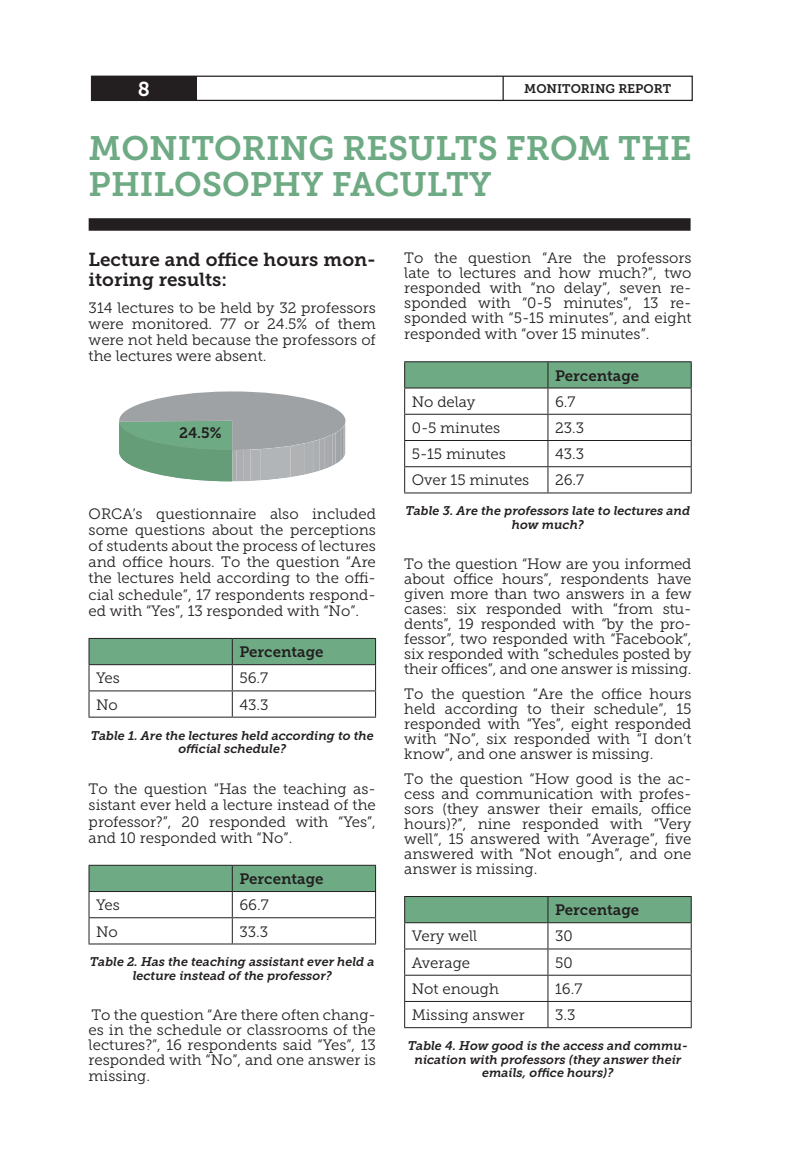
<style>
.page{position:relative;width:798px;height:1170px;background:#fff}
.page>*{position:absolute;margin:0;border:0;box-sizing:border-box;transform-origin:0 0}
.NENnenTITULL{font:33.75px/36.4px "Museo Slab 700";color:#6eab84}
.t1{font:20px "Museo Slab 700";color:#fff}
.Paragraph_Style_4{font:18.75px/20.2px "Museo Slab 700";color:#231f20}
.t2{font:15px/15px "Museo Slab 300";color:#231f20;text-align:justify}
.t3{font:15px "Museo Slab 700";color:#231f20}
.Italic{font:italic 12.5px/13.5px "Museo Slab 700";color:#231f20;text-align:center}
.t4{font:12.5px "Museo Slab 700";color:#231f20}
</style>
<div class="page">
<div style="left:91px;top:76px;width:105px;height:25px;background:#231f20"></div>
<div style="left:91px;top:76px;width:601px;height:25px;border:1px solid #231f20"></div>
<svg style="left:502px;top:76px;width:1px;height:24px"></svg>
<div style="left:89px;top:218px;width:601px;height:13px;background:#231f20"></div>
<svg style="left:88px;top:638px;width:288px;height:78px"></svg>
<hr style="left:88px;top:716px;width:144px;height:1px;background:#231f20">
<hr style="left:232px;top:716px;width:144px;height:1px;background:#231f20">
<hr style="left:88px;top:864px;width:144px;height:1px;background:#231f20">
<hr style="left:232px;top:864px;width:144px;height:1px;background:#231f20">
<svg style="left:88px;top:865px;width:288px;height:78px"></svg>
<hr style="left:88px;top:943px;width:144px;height:1px;background:#231f20">
<hr style="left:232px;top:943px;width:144px;height:1px;background:#231f20">
<hr style="left:404px;top:361px;width:143px;height:1px;background:#231f20">
<hr style="left:547px;top:361px;width:144px;height:1px;background:#231f20">
<svg style="left:404px;top:362px;width:287px;height:130px"></svg>
<hr style="left:404px;top:492px;width:143px;height:1px;background:#231f20">
<hr style="left:547px;top:492px;width:144px;height:1px;background:#231f20">
<hr style="left:404px;top:895px;width:143px;height:1px;background:#231f20">
<hr style="left:547px;top:895px;width:144px;height:1px;background:#231f20">
<svg style="left:404px;top:896px;width:287px;height:131px"></svg>
<hr style="left:404px;top:1027px;width:143px;height:1px;background:#231f20">
<hr style="left:547px;top:1027px;width:144px;height:1px;background:#231f20">
<svg style="left:119px;top:391px;width:227px;height:90px;background:#9fb2a8"></svg>
<h2 class="t1" style="left:138px;top:77px;width:14px">8</h2>
<p class="t4" style="left:524px;top:81px;width:148px">MONITORING REPORT</p>
<p class="NENnenTITULL" style="left:89px;top:130px;width:604px">MONITORING RESULTS FROM THE<br>PHILOSOPHY FACULTY</p>
<p class="Paragraph_Style_4" style="left:89px;top:249px;width:289px">Lecture and office hours mon&shy;itoring results:</p>
<p class="t2" style="left:89px;top:300px;width:289px;line-height:16.1px">314 lectures to be held by 32 professors were monitored. 77 or 24.5% of them were not held because the professors of the lectures were absent.</p>
<p class="t3" style="left:179px;top:424px;width:44px">24.5%</p>
<p class="t2" style="left:89px;top:505px;width:289px;line-height:16.2px">ORCA’s questionnaire also included some questions about the perceptions of students about the process of lectures and office hours. To the question “Are the lectures held according to the offi&shy;cial schedule”, 17 respondents respond&shy;ed with “Yes”, 13 responded with “No”.</p>
<p class="t3" style="left:239px;top:643px;width:86px">Percentage</p>
<p class="t2" style="left:96px;top:670px;width:25px">Yes</p>
<p class="t2" style="left:239px;top:670px;width:30px">56.7</p>
<p class="t2" style="left:96px;top:697px;width:23px">No</p>
<p class="t2" style="left:239px;top:697px;width:31px">43.3</p>
<p class="Italic" style="left:91px;top:728px;width:284px">Table 1. Are the lectures held according to the official schedule?</p>
<p class="t2" style="left:89px;top:780px;width:289px;line-height:16.2px">To the question “Has the teaching as&shy;sistant ever held a lecture instead of the professor?”, 20 responded with “Yes”, and 10 responded with “No”.</p>
<p class="t3" style="left:239px;top:870px;width:86px">Percentage</p>
<p class="t2" style="left:96px;top:897px;width:25px">Yes</p>
<p class="t2" style="left:239px;top:897px;width:31px">66.7</p>
<p class="t2" style="left:96px;top:923px;width:23px">No</p>
<p class="t2" style="left:239px;top:923px;width:30px">33.3</p>
<p class="Italic" style="left:90px;top:955px;width:286px">Table 2. Has the teaching assistant ever held a lecture instead of the professor?</p>
<p class="t2" style="left:89px;top:1006px;width:289px">To the question “Are there often chang&shy;es in the schedule or classrooms of the lectures?”, 16 respondents said “Yes”, 13 responded with “No”, and one answer is missing.</p>
<p class="t2" style="left:404px;top:250px;width:289px">To the question “Are the professors late to lectures and how much?”, two responded with “no delay”, seven re&shy;sponded with “0-5 minutes”, 13 re&shy;sponded with “5-15 minutes”, and eight responded with “over 15 minutes”.</p>
<p class="t3" style="left:555px;top:367px;width:86px">Percentage</p>
<p class="t2" style="left:411px;top:394px;width:65px">No delay</p>
<p class="t2" style="left:555px;top:394px;width:22px">6.7</p>
<p class="t2" style="left:411px;top:420px;width:90px">0-5 minutes</p>
<p class="t2" style="left:555px;top:420px;width:31px">23.3</p>
<p class="t2" style="left:411px;top:446px;width:96px">5-15 minutes</p>
<p class="t2" style="left:555px;top:446px;width:31px">43.3</p>
<p class="t2" style="left:411px;top:473px;width:119px">Over 15 minutes</p>
<p class="t2" style="left:555px;top:473px;width:31px">26.7</p>
<p class="Italic" style="left:405px;top:504px;width:286px">Table 3. Are the professors late to lectures and how much?</p>
<p class="t2" style="left:404px;top:556px;width:289px">To the question “How are you informed about office hours”, respondents have given more than two answers in a few cases: six responded with “from stu&shy;dents”, 19 responded with “by the pro&shy;fessor”, two responded with “Facebook”, six responded with “schedules posted by their offices”, and one answer is missing.</p>
<p class="t2" style="left:404px;top:686px;width:289px">To the question “Are the office hours held according to their schedule”, 15 responded with “Yes”, eight responded with “No”, six responded with “I don’t know”, and one answer is missing.</p>
<p class="t2" style="left:404px;top:771px;width:289px">To the question “How good is the ac&shy;cess and communication with profes&shy;sors (they answer their emails, office hours)?”, nine responded with “Very well”, 15 answered with “Average”, five answered with “Not enough”, and one answer is missing.</p>
<p class="t3" style="left:555px;top:901px;width:86px">Percentage</p>
<p class="t2" style="left:411px;top:928px;width:67px">Very well</p>
<p class="t2" style="left:555px;top:928px;width:19px">30</p>
<p class="t2" style="left:411px;top:955px;width:60px">Average</p>
<p class="t2" style="left:555px;top:955px;width:19px">50</p>
<p class="t2" style="left:411px;top:981px;width:89px">Not enough</p>
<p class="t2" style="left:555px;top:981px;width:29px">16.7</p>
<p class="t2" style="left:411px;top:1007px;width:114px">Missing answer</p>
<p class="t2" style="left:555px;top:1007px;width:22px">3.3</p>
<p class="Italic" style="left:408px;top:1039px;width:281px">Table 4. How good is the access and commu&shy;nication with professors (they answer their emails, office hours)?</p>
</div>
